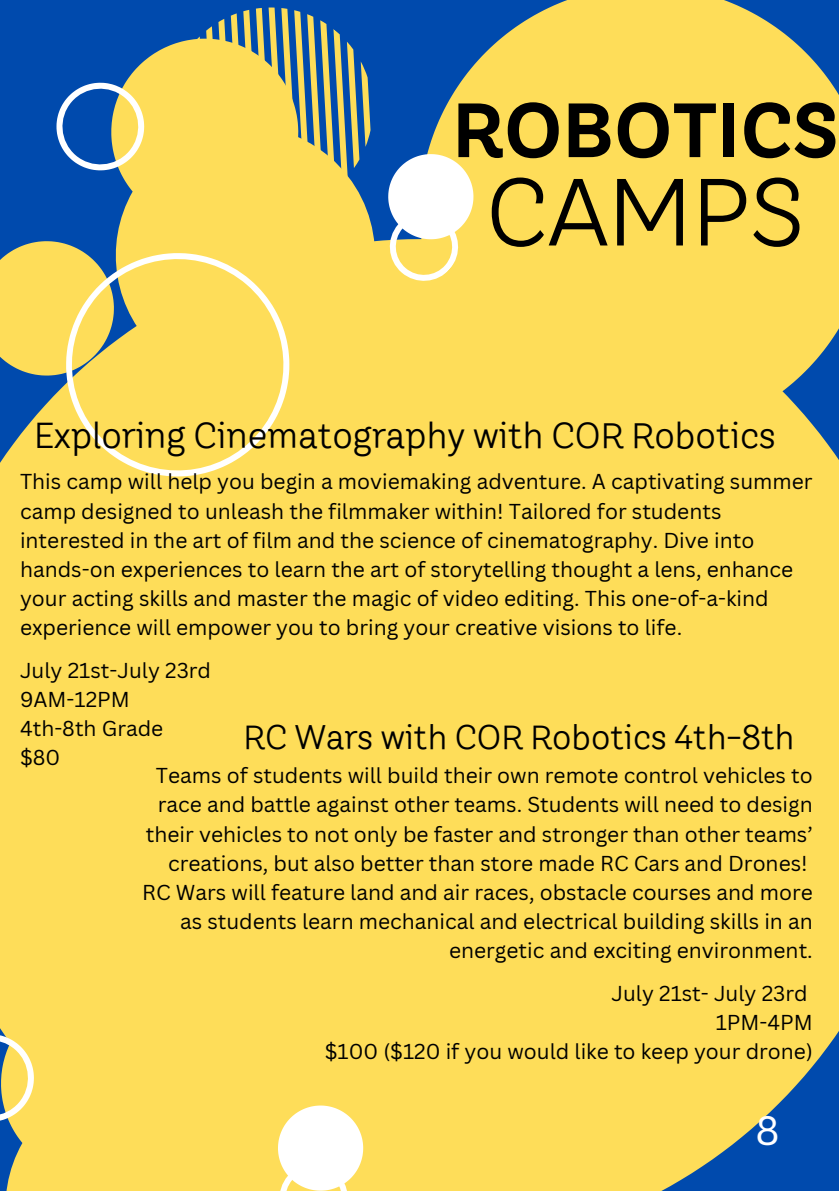
<style>
.page{position:relative;width:839px;height:1191px;background:#fff}
.page>*{position:absolute;margin:0;border:0;box-sizing:border-box;transform-origin:0 0}
.t1{font:95px "TT Hazelnuts";color:#000}
.t2{font:700 76.6px "TT Hazelnuts";color:#000}
.t3{font:40px "Canva Sans";color:#fff}
.t4{font:36px "TT Hazelnuts";color:#000}
.t5{font:34px "TT Hazelnuts";color:#000}
.t6{font:21px/29.2px "Canva Sans";color:#000;text-align:right}
</style>
<div class="page">
<div style="left:0;top:403px;width:838px;height:788px;background:#fedd59"></div>
<div style="left:448px;top:0;width:390px;height:437px;background:#fedd59"></div>
<svg style="left:6px;top:0;width:442px;height:438px;background:#7e9283"></svg>
<div style="left:20px;top:403px;width:315px;height:119px;background:#fedd59"></div>
<svg style="left:0;top:8px;width:491px;height:395px;background:#aeb07c"></svg>
<div style="left:0;top:952px;width:338px;height:8px;background:#fedd59"></div>
<svg style="left:0;top:960px;width:380px;height:231px;background:#fadd66"></svg>
<p class="t2" style="left:452px;top:83px;width:388px">ROBOTICS</p>
<p class="t1" style="left:486px;top:153px;width:320px">CAMPS</p>
<p class="t4" style="left:34px;top:413px;width:743px">Exploring Cinematography with COR Robotics</p>
<p class="t6" style="left:20px;top:467px;width:794px;text-align:left">This camp will help you begin a moviemaking adventure. A captivating summer camp designed to unleash the filmmaker within! Tailored for students interested in the art of film and the science of cinematography. Dive into hands-on experiences to learn the art of storytelling thought a lens, enhance your acting skills and master the magic of video editing. This one-of-a-kind experience will empower you to bring your creative visions to life.</p>
<p class="t6" style="left:20px;top:655px;width:192px">July 21st-July 23rd</p>
<p class="t6" style="left:20px;top:684px;width:111px">9AM-12PM</p>
<p class="t6" style="left:20px;top:713px;width:145px">4th-8th Grade</p>
<h4 class="t6" style="left:20px;top:742px;width:42px">$80</h4>
<p class="t5" style="left:243px;top:716px;width:552px">RC Wars with COR Robotics 4th-8th</p>
<h2 class="t6" style="left:146px;top:760px;width:668px">Teams of students will build their own remote control vehicles to race and battle against other teams. Students will need to design their vehicles to not only be faster and stronger than other teams’ creations, but also better than store made RC Cars and Drones!</h2>
<h1 class="t6" style="left:142px;top:877px;width:672px">RC Wars will feature land and air races, obstacle courses and more as students learn mechanical and electrical building skills in an energetic and exciting environment.</h1>
<p class="t6" style="left:611px;top:978px;width:198px">July 21st- July 23rd</p>
<h4 class="t6" style="left:715px;top:1007px;width:99px">1PM-4PM</h4>
<p class="t6" style="left:325px;top:1036px;width:489px">$100 ($120 if you would like to keep your drone)</p>
<h3 class="t3" style="left:755px;top:1102px;width:26px">8</h3>
</div>
